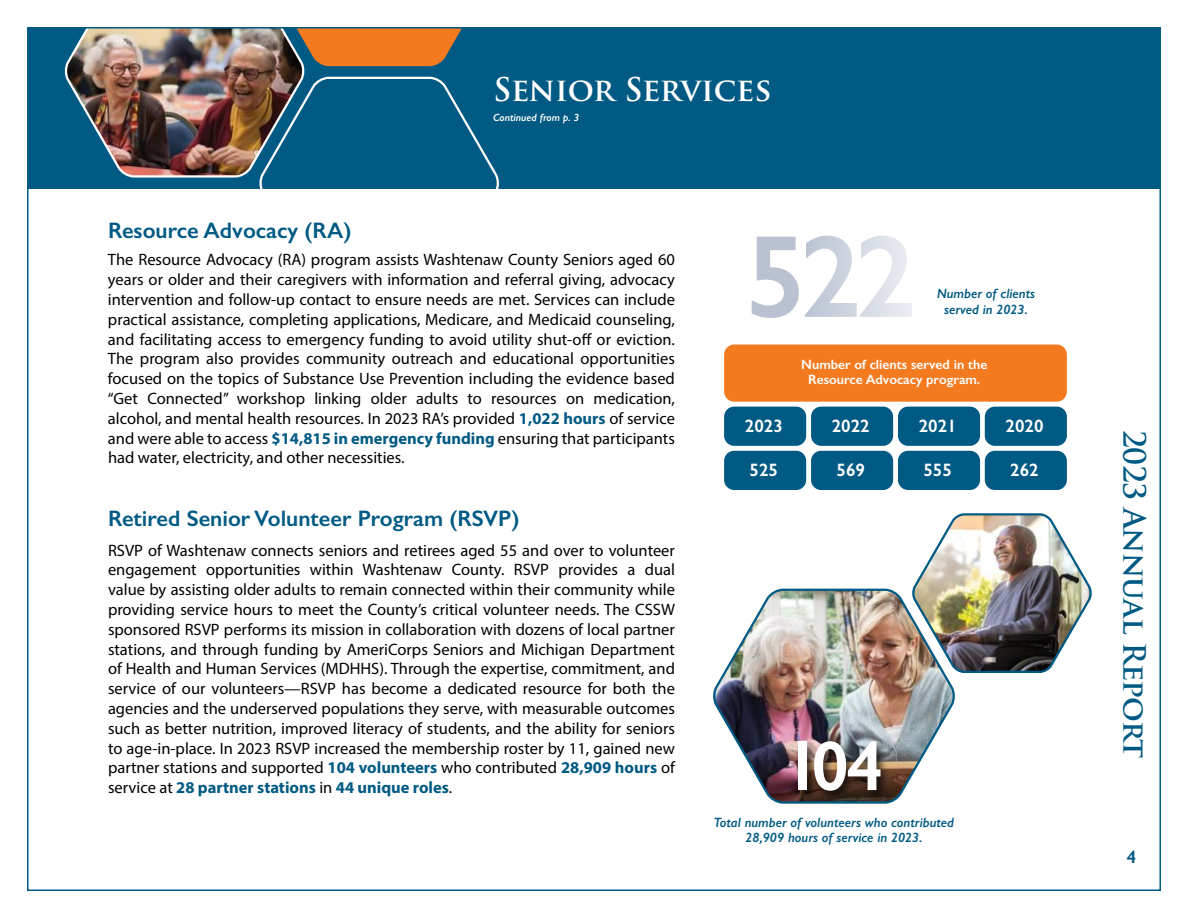
<style>
.page{position:relative;width:1188px;height:918px;background:#fff}
.page>*{position:absolute;margin:0;border:0;box-sizing:border-box;transform-origin:0 0}
.t1{font:600 117.75px "Gill Sans";color:#bac2d2}
.t2{font:600 70.8px "Gill Sans";color:#fff}
.t3{font:700 31.65px "Trajan Pro";letter-spacing:-.015em;color:#fff}
.t4{font:700 30px "Trajan Pro";letter-spacing:-.02em;color:#005a83}
.t5{font:600 22.5px "Gill Sans";color:#005a83}
.t6{font:600 18px "Gill Sans";color:#fff}
.t7{font:600 18px "Gill Sans";color:#005a83}
.t8{font:16.5px/19.8px "Myriad Pro";color:#000;text-align:justify}
.t9{font:italic 600 13.5px/15px "Gill Sans";color:#005a83;text-align:center}
.t10{font:600 13.5px/15px "Gill Sans";color:#fff;text-align:center}
.t11{font:italic 600 10.5px "Gill Sans";color:#fff}
.s1{font-weight:700;color:#005a83}
</style>
<div class="page">
<svg style="left:724px;top:345px;width:343px;height:145px"></svg>
<div style="left:724px;top:407px;width:82px;height:39px;background:#005a83;border-radius:10px"></div>
<div style="left:724px;top:345px;width:343px;height:57px;background:#f47a20;border-radius:10px"></div>
<div style="left:724px;top:451px;width:82px;height:39px;background:#005a83;border-radius:10px"></div>
<div style="left:811px;top:407px;width:82px;height:39px;background:#005a83;border-radius:10px"></div>
<div style="left:811px;top:451px;width:82px;height:39px;background:#005a83;border-radius:10px"></div>
<div style="left:898px;top:407px;width:82px;height:39px;background:#005a83;border-radius:10px"></div>
<div style="left:985px;top:407px;width:82px;height:39px;background:#005a83;border-radius:10px"></div>
<div style="left:898px;top:451px;width:82px;height:39px;background:#005a83;border-radius:10px"></div>
<div style="left:985px;top:451px;width:82px;height:39px;background:#005a83;border-radius:10px"></div>
<div style="left:27px;top:27px;width:1133px;height:162px;background:#005a83"></div>
<img style="left:64px;top:30px;width:241px;height:148px">
<svg style="left:260px;top:30px;width:201px;height:36px;background:#c07337"></svg>
<svg style="left:257px;top:76px;width:242px;height:113px"></svg>
<img style="left:713px;top:588px;width:242px;height:216px">
<div style="left:795px;top:738px;width:97px;height:65px;background:#000;opacity:.75"></div>
<img style="left:910px;top:513px;width:182px;height:161px">
<h3 class="t3" style="left:493px;top:76px;width:280px">SENIOR SERVICES</h3>
<p class="t11" style="left:493px;top:113px;width:88px">Continued from p. 3</p>
<h3 class="t5" style="left:108px;top:222px;width:245px">Resource Advocacy (RA)</h3>
<p class="t8" style="left:108px;top:251px;width:569px">The Resource Advocacy (RA) program assists Washtenaw County Seniors aged 60 years or older and their caregivers with information and referral giving, advocacy intervention and follow-up contact to ensure needs are met. Services can include practical assistance, completing applications, Medicare, and Medicaid counseling, and facilitating access to emergency funding to avoid utility shut-off or eviction.<br>The program also provides community outreach and educational opportunities focused on the topics of Substance Use Prevention including the evidence based “Get Connected” workshop linking older adults to resources on medication, alcohol, and mental health resources. In 2023 RA’s provided <span class="s1">1,022 hours</span> of service and were able to access <span class="s1">$14,815 in emergency funding</span> ensuring that participants had water, electricity, and other necessities.</p>
<h3 class="t5" style="left:108px;top:510px;width:413px">Retired Senior Volunteer Program (RSVP)</h3>
<p class="t8" style="left:108px;top:542px;width:569px">RSVP of Washtenaw connects seniors and retirees aged 55 and over to volunteer engagement opportunities within Washtenaw County. RSVP provides a dual value by assisting older adults to remain connected within their community while providing service hours to meet the County’s critical volunteer needs. The CSSW sponsored RSVP performs its mission in collaboration with dozens of local partner stations, and through funding by AmeriCorps Seniors and Michigan Department of Health and Human Services (MDHHS). Through the expertise, commitment, and service of our volunteers—RSVP has become a dedicated resource for both the agencies and the underserved populations they serve, with measurable outcomes such as better nutrition, improved literacy of students, and the ability for seniors to age-in-place. In 2023 RSVP increased the membership roster by 11, gained new partner stations and supported <span class="s1">104 volunteers</span> who contributed <span class="s1">28,909 hours</span> of service at <span class="s1">28 partner stations</span> in <span class="s1">44 unique roles</span>.</p>
<h1 class="t1" style="left:745px;top:207px;width:174px">522</h1>
<p class="t9" style="left:937px;top:286px;width:100px;line-height:16.2px">Number of clients served in 2023.</p>
<p class="t6" style="left:745px;top:420px;width:40px">2023</p>
<p class="t6" style="left:750px;top:463px;width:30px">525</p>
<p class="t10" style="left:801px;top:358px;width:188px">Number of clients served in the<br>Resource Advocacy program.</p>
<p class="t6" style="left:832px;top:420px;width:40px">2022</p>
<p class="t6" style="left:837px;top:463px;width:30px">569</p>
<p class="t6" style="left:919px;top:420px;width:40px">2021</p>
<p class="t6" style="left:1006px;top:420px;width:40px">2020</p>
<p class="t6" style="left:923px;top:463px;width:30px">555</p>
<p class="t6" style="left:1010px;top:463px;width:30px">262</p>
<h2 class="t2" style="left:784px;top:741px;width:102px">104</h2>
<p class="t9" style="left:714px;top:816px;width:242px">Total number of volunteers who contributed<br>28,909 hours of service in 2023.</p>
<h3 class="t4" style="left:1147px;top:430px;width:330px;rotate:90deg">2023 ANNUAL REPORT</h3>
<p class="t7" style="left:1127px;top:851px;width:11px">4</p>
</div>
